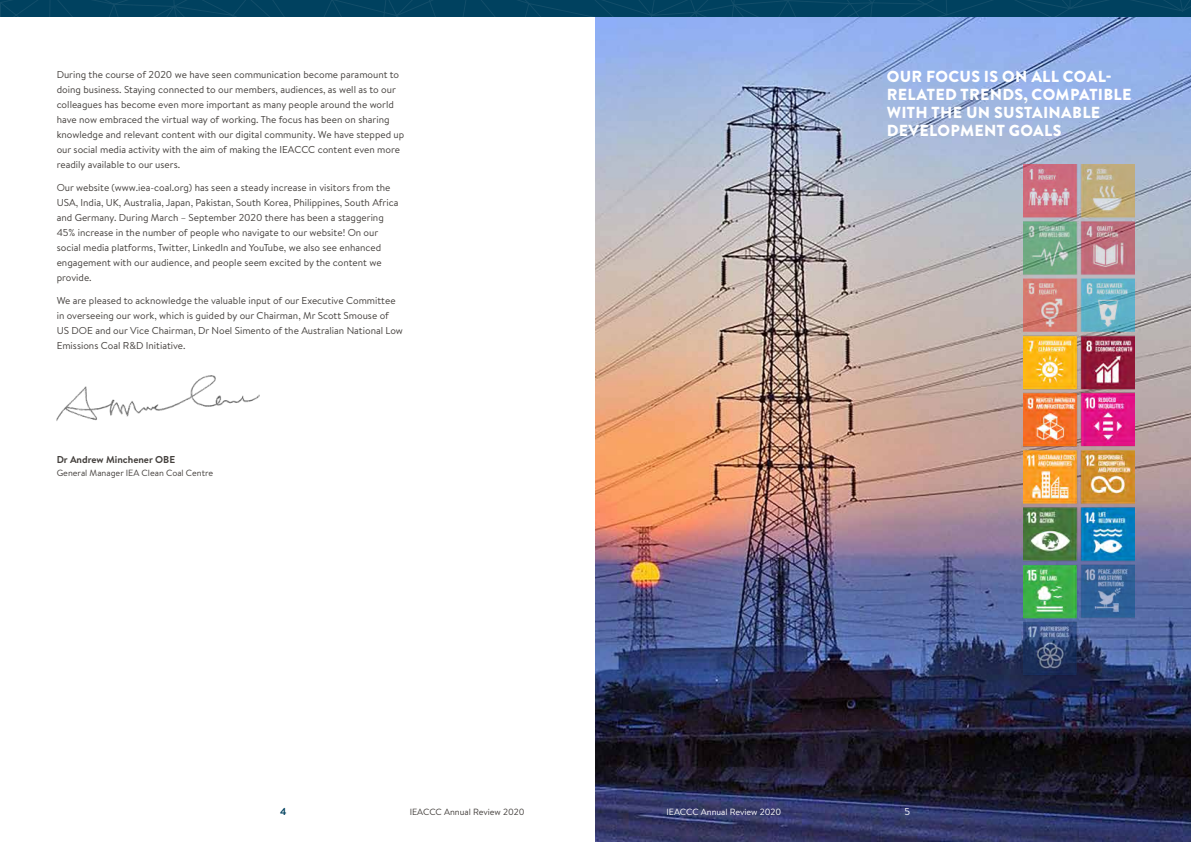
<style>
.page{position:relative;width:1191px;height:842px;background:#fff}
.page>*{position:absolute;margin:0;border:0;box-sizing:border-box;transform-origin:0 0}
.t1{font:900 16px/18px "Brandon Grotesque";letter-spacing:.02em;color:#fff}
.t2{font:10px/15px "Brandon Text";color:#44403d}
.t3{font:700 10px "Brandon Text";color:#44403d}
.t4{font:700 10px "Brandon Text";color:#00415f}
.t5{font:10px "Brandon Text";color:#fff}
.t6{font:9px "Brandon Text";color:#44403d}
.t7{font:9px "Brandon Text";color:#fff}
</style>
<div class="page">
<img style="left:595px;top:18px;width:596px;height:824px">
<svg style="left:0;top:0;width:1191px;height:17px;background:#01425f"></svg>
<img style="left:1023px;top:165px;width:111px;height:511px">
<img style="left:57px;top:375px;width:203px;height:46px">
<p class="t2" style="left:57px;top:67px;width:349px">During the course of 2020 we have seen communication become paramount to doing business. Staying connected to our members, audiences, as well as to our colleagues has become even more important as many people around the world have now embraced the virtual way of working. The focus has been on sharing knowledge and relevant content with our digital community. We have stepped up our social media activity with the aim of making the IEACCC content even more readily available to our users.</p>
<p class="t2" style="left:57px;top:180px;width:343px">Our website (www.iea-coal.org) has seen a steady increase in visitors from the USA, India, UK, Australia, Japan, Pakistan, South Korea, Philippines, South Africa and Germany. During March – September 2020 there has been a staggering 45% increase in the number of people who navigate to our website! On our social media platforms, Twitter, LinkedIn and YouTube, we also see enhanced engagement with our audience, and people seem excited by the content we provide.</p>
<p class="t2" style="left:57px;top:292px;width:348px">We are pleased to acknowledge the valuable input of our Executive Committee in overseeing our work, which is guided by our Chairman, Mr Scott Smouse of US DOE and our Vice Chairman, Dr Noel Simento of the Australian National Low Emissions Coal R&amp;D Initiative.</p>
<p class="t3" style="left:57px;top:453px;width:120px">Dr Andrew Minchener OBE</p>
<p class="t6" style="left:57px;top:467px;width:158px">General Manager IEA Clean Coal Centre</p>
<h1 class="t1" style="left:886px;top:68px;width:246px">OUR FOCUS IS ON ALL COAL-<br>RELATED TRENDS, COMPATIBLE<br>WITH THE UN SUSTAINABLE<br>DEVELOPMENT GOALS</h1>
<p class="t4" style="left:280px;top:805px;width:8px">4</p>
<p class="t6" style="left:410px;top:805px;width:116px">IEACCC Annual Review 2020</p>
<p class="t7" style="left:666px;top:805px;width:116px">IEACCC Annual Review 2020</p>
<p class="t5" style="left:904px;top:805px;width:7px">5</p>
</div>
